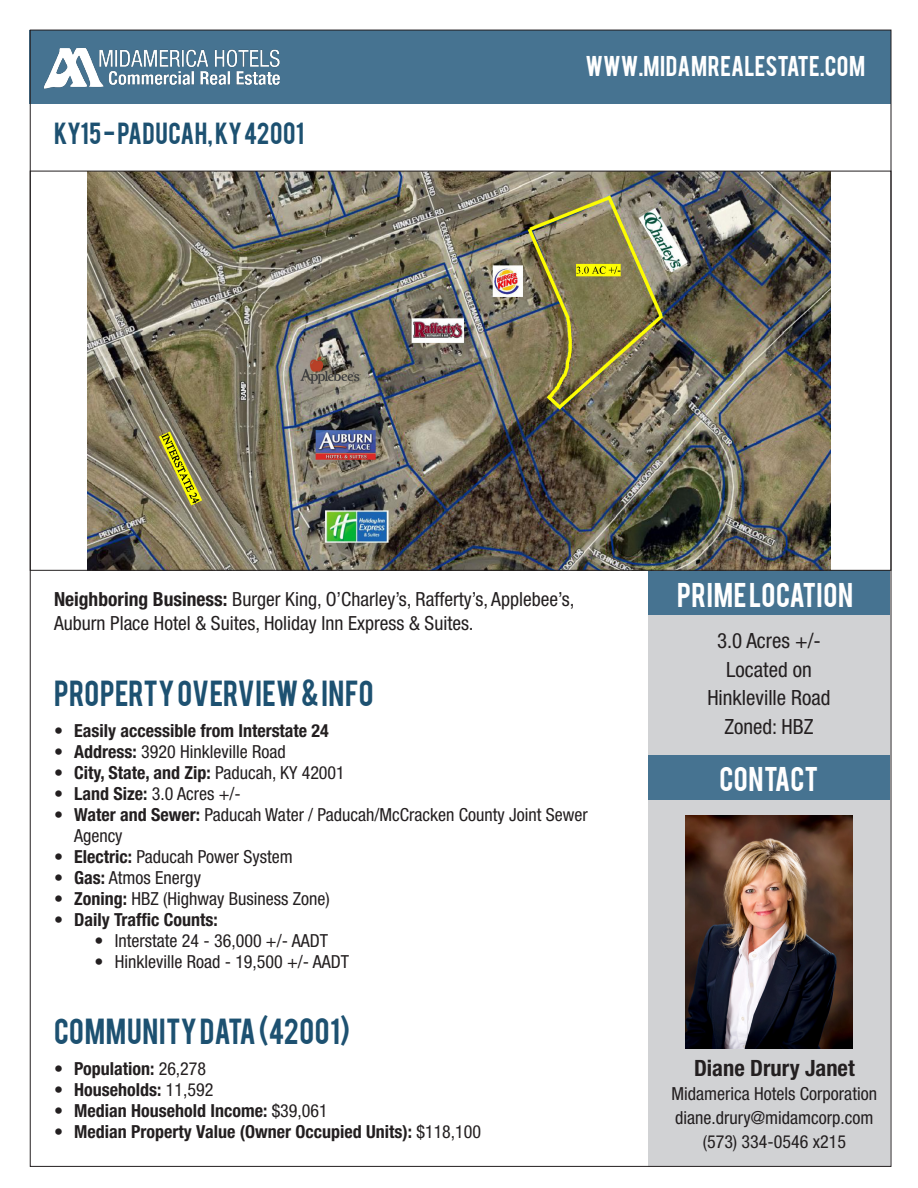
<style>
.page{position:relative;width:918px;height:1188px;background:#fff}
.page>*{position:absolute;margin:0;border:0;box-sizing:border-box;transform-origin:0 0}
.t1{font:28.5px "Bebas";letter-spacing:.015em;color:#1d5171}
.t2{font:27px "Bebas";letter-spacing:.015em;color:#fff}
.t3{font:24px "Bebas";letter-spacing:.015em;color:#1d5171}
.t4{font:22.5px "Bebas";letter-spacing:.01em;color:#fff}
.t5{font:700 condensed 22.5px "Helvetica Neue LT Std";color:#231f20}
.t6{font:condensed 21px "Helvetica Neue LT Std";color:#231f20}
.t7{font:condensed 19.5px/23.4px "Helvetica Neue LT Std";color:#231f20}
.t8{font:condensed 18px/21px "Helvetica Neue LT Std";color:#231f20}
.t9{font:700 condensed 18px "Helvetica Neue LT Std";color:#231f20}
.s1{font-weight:700}
.s2{font-weight:400}
</style>
<div class="page">
<div style="left:648px;top:782px;width:242px;height:385px;background:#d1d2d4"></div>
<div style="left:648px;top:584px;width:242px;height:195px;background:#d1d2d4"></div>
<div style="left:30px;top:30px;width:861px;height:74px;background:#467391"></div>
<div style="left:648px;top:755px;width:242px;height:45px;background:#467391"></div>
<div style="left:648px;top:571px;width:242px;height:44px;background:#467391"></div>
<img style="left:88px;top:173px;width:742px;height:396px">
<img style="left:686px;top:816px;width:166px;height:232px">
<img style="left:37px;top:29px;width:253px;height:60px">
<p class="t3" style="left:54px;top:116px;width:252px">KY15 - PADUCAH, KY 42001</p>
<p class="t4" style="left:585px;top:50px;width:281px">WWW.MIDAMREALESTATE.COM</p>
<p class="t7" style="left:54px;top:587px;width:522px"><span class="s1">Neighboring Business:</span> Burger King, O’Charley’s, Rafferty’s, Applebee’s,<br>Auburn Place Hotel &amp; Suites, Holiday Inn Express &amp; Suites.</p>
<p class="t1" style="left:54px;top:672px;width:321px">PROPERTY OVERVIEW &amp; INFO</p>
<p class="t9" style="left:54px;top:720px;width:276px">• Easily accessible from Interstate 24</p>
<p class="t8" style="left:54px;top:741px;width:233px"><span class="s1">• Address:</span> 3920 Hinkleville Road</p>
<p class="t9" style="left:54px;top:762px;width:292px">• City, State, and Zip: <span class="s2">Paducah, KY 42001</span></p>
<p class="t8" style="left:54px;top:783px;width:188px"><span class="s1">• Land Size:</span> 3.0 Acres +/-</p>
<p class="t8" style="left:74px;top:804px;width:515px;text-indent:-20px"><span class="s1">• Water and Sewer:</span> Paducah Water / Paducah/McCracken County Joint Sewer<br>Agency</p>
<p class="t8" style="left:54px;top:846px;width:240px"><span class="s1">• Electric:</span> Paducah Power System</p>
<p class="t8" style="left:54px;top:867px;width:148px"><span class="s1">• Gas:</span> Atmos Energy</p>
<p class="t8" style="left:54px;top:888px;width:277px"><span class="s1">• Zoning:</span> HBZ (Highway Business Zone)</p>
<p class="t9" style="left:54px;top:909px;width:165px">• Daily Traffic Counts:</p>
<p class="t8" style="left:94px;top:930px;width:235px">• Interstate 24 - 36,000 +/- AADT</p>
<p class="t8" style="left:94px;top:951px;width:256px">• Hinkleville Road - 19,500 +/- AADT</p>
<p class="t1" style="left:54px;top:1011px;width:298px">COMMUNITY DATA (42001)</p>
<p class="t9" style="left:54px;top:1058px;width:154px">• Population: <span class="s2">26,278</span></p>
<p class="t9" style="left:54px;top:1079px;width:161px">• Households: <span class="s2">11,592</span></p>
<p class="t9" style="left:54px;top:1100px;width:275px">• Median Household Income: <span class="s2">$39,061</span></p>
<p class="t9" style="left:54px;top:1121px;width:429px">• Median Property Value (Owner Occupied Units): <span class="s2">$118,100</span></p>
<p class="t2" style="left:677px;top:575px;width:177px">PRIME LOCATION</p>
<p class="t6" style="left:717px;top:629px;width:105px">3.0 Acres +/-</p>
<p class="t6" style="left:726px;top:657px;width:87px">Located on</p>
<p class="t6" style="left:707px;top:686px;width:125px">Hinkleville Road</p>
<p class="t6" style="left:724px;top:714px;width:91px">Zoned: HBZ</p>
<p class="t2" style="left:720px;top:759px;width:100px">CONTACT</p>
<p class="t5" style="left:694px;top:1055px;width:162px">Diane Drury Janet</p>
<p class="t8" style="left:672px;top:1083px;width:207px">Midamerica Hotels Corporation</p>
<p class="t8" style="left:675px;top:1107px;width:200px">diane.drury@midamcorp.com</p>
<p class="t8" style="left:703px;top:1131px;width:145px">(573) 334-0546 x215</p>
</div>
